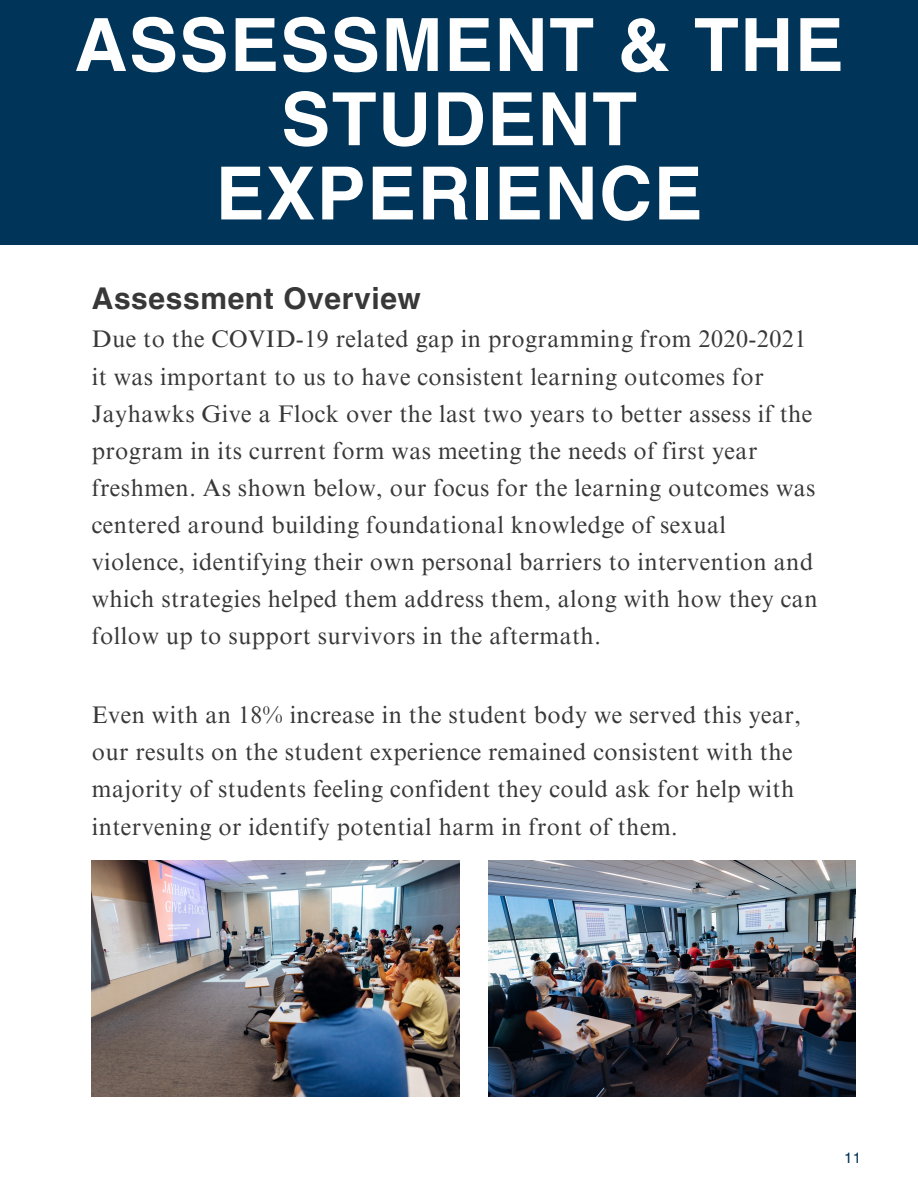
<style>
.page{position:relative;width:918px;height:1188px;background:#fff}
.page>*{position:absolute;margin:0;border:0;box-sizing:border-box;transform-origin:0 0}
.t1{font:700 73.5px/74.2px "Helvetica LT Pro";letter-spacing:.02em;color:#fff;text-align:center}
.t2{font:700 30px "Helvetica LT Pro";letter-spacing:.02em;color:#383838}
.t3{font:24px/37.2px "Times NRMT Pro";letter-spacing:.02em;color:#383838}
.t4{font:14.85px "Helvetica LT Pro";color:#003459}
</style>
<div class="page">
<div style="left:0;top:0;width:918px;height:245px;background:#003459"></div>
<img style="left:92px;top:860px;width:367px;height:236px">
<img style="left:488px;top:860px;width:368px;height:236px">
<p class="t1" style="left:75px;top:15px;width:771px">ASSESSMENT &amp; THE<br>STUDENT<br>EXPERIENCE</p>
<p class="t2" style="left:92px;top:288px;width:331px">Assessment Overview</p>
<p class="t3" style="left:92px;top:324px;width:727px">Due to the COVID-19 related gap in programming from 2020-2021 it was important to us to have consistent learning outcomes for Jayhawks Give a Flock over the last two years to better assess if the program in its current form was meeting the needs of first year freshmen. As shown below, our focus for the learning outcomes was centered around building foundational knowledge of sexual violence, identifying their own personal barriers to intervention and which strategies helped them address them, along with how they can follow up to support survivors in the aftermath.</p>
<p class="t3" style="left:92px;top:699px;width:711px">Even with an 18% increase in the student body we served this year, our results on the student experience remained consistent with the majority of students feeling confident they could ask for help with intervening or identify potential harm in front of them.</p>
<p class="t4" style="left:844px;top:1152px;width:18px">11</p>
</div>
